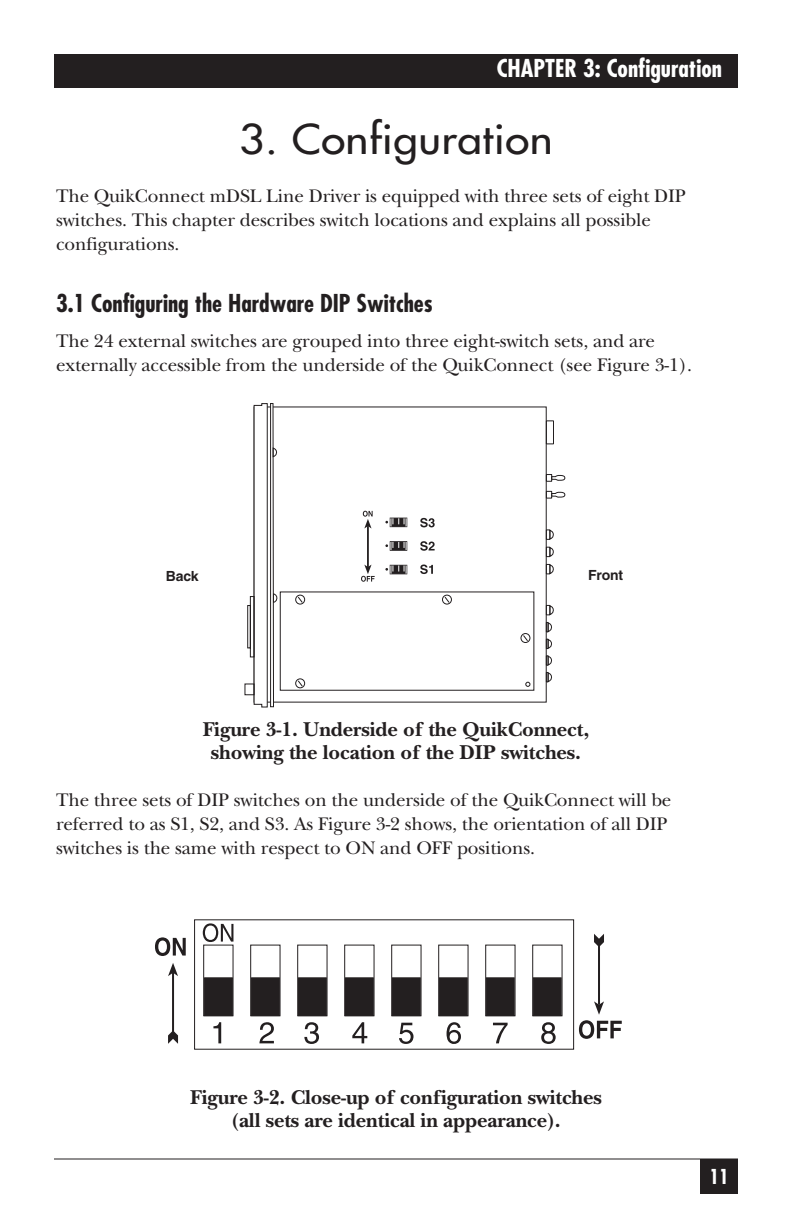
<style>
.page{position:relative;width:792px;height:1224px;background:#fff}
.page>*{position:absolute;margin:0;border:0;box-sizing:border-box;transform-origin:0 0}
.t1{font:40px "Futura";letter-spacing:.01em;color:#231f20;scale:1.1 1}
.t2{font:700 condensed 24px "Futura";color:#231f20}
.t3{font:700 condensed 24px "Futura";color:#fff}
.t4{font:700 20.8px/23px "New Baskerville";letter-spacing:-.005em;color:#231f20;text-align:center}
.t5{font:700 condensed 20px "Futura";color:#fff}
.t6{font:19px/24px "New Baskerville";letter-spacing:-.005em;color:#231f20}
.t7{font:700 14px "Helvetica";letter-spacing:-.01em;color:#231f20}
</style>
<div class="page">
<div style="left:54px;top:54px;width:684px;height:34px;background:#231f20"></div>
<div style="left:700px;top:1159px;width:38px;height:35px;background:#231f20"></div>
<hr style="left:54px;top:1158px;width:684px;height:2px;background:#231f20">
<svg style="left:194px;top:919px;width:381px;height:131px"></svg>
<svg style="left:203px;top:923px;width:30px;height:19px"></svg>
<svg style="left:541px;top:1022px;width:15px;height:22px"></svg>
<svg style="left:352px;top:1022px;width:15px;height:21px"></svg>
<svg style="left:447px;top:1022px;width:14px;height:22px"></svg>
<svg style="left:155px;top:937px;width:31px;height:19px"></svg>
<hr style="left:172px;top:973px;width:2px;height:59px;background:#231f20">
<svg style="left:168px;top:1030px;width:10px;height:14px"></svg>
<svg style="left:168px;top:963px;width:10px;height:13px"></svg>
<hr style="left:598px;top:945px;width:2px;height:60px;background:#231f20">
<svg style="left:594px;top:934px;width:10px;height:12px"></svg>
<svg style="left:579px;top:1001px;width:43px;height:38px"></svg>
<div style="left:204px;top:977px;width:29px;height:39px;background:#231f20;border:1px solid #231f20"></div>
<div style="left:251px;top:977px;width:29px;height:39px;background:#231f20;border:1px solid #231f20"></div>
<div style="left:298px;top:977px;width:29px;height:39px;background:#231f20;border:1px solid #231f20"></div>
<div style="left:345px;top:977px;width:29px;height:39px;background:#231f20;border:1px solid #231f20"></div>
<div style="left:392px;top:977px;width:29px;height:39px;background:#231f20;border:1px solid #231f20"></div>
<div style="left:439px;top:977px;width:29px;height:39px;background:#231f20;border:1px solid #231f20"></div>
<div style="left:486px;top:977px;width:29px;height:39px;background:#231f20;border:1px solid #231f20"></div>
<div style="left:533px;top:977px;width:29px;height:39px;background:#231f20;border:1px solid #231f20"></div>
<svg style="left:259px;top:1022px;width:15px;height:21px"></svg>
<svg style="left:304px;top:1022px;width:15px;height:22px"></svg>
<svg style="left:399px;top:1023px;width:15px;height:21px"></svg>
<svg style="left:493px;top:1023px;width:15px;height:20px"></svg>
<svg style="left:213px;top:1022px;width:8px;height:21px"></svg>
<svg style="left:244px;top:403px;width:322px;height:305px"></svg>
<p class="t3" style="left:497px;top:58px;width:227px">CHAPTER 3: Configuration</p>
<h1 class="t1" style="left:239px;top:119px;width:287px">3. Configuration</h1>
<p class="t6" style="left:56px;top:186px;width:632px">The QuikConnect mDSL Line Driver is equipped with three sets of eight DIP switches. This chapter describes switch locations and explains all possible configurations.</p>
<p class="t2" style="left:56px;top:292px;width:378px">3.1 Configuring the Hardware DIP Switches</p>
<p class="t6" style="left:56px;top:331px;width:638px">The 24 external switches are grouped into three eight-switch sets, and are externally accessible from the underside of the QuikConnect (see Figure 3-1).</p>
<p class="t7" style="left:166px;top:571px;width:34px">Back</p>
<p class="t7" style="left:588px;top:570px;width:37px">Front</p>
<p class="t4" style="left:203px;top:721px;width:388px">Figure 3-1. Underside of the QuikConnect, showing the location of the DIP switches.</p>
<p class="t6" style="left:56px;top:790px;width:617px">The three sets of DIP switches on the underside of the QuikConnect will be referred to as S1, S2, and S3. As Figure 3-2 shows, the orientation of all DIP switches is the same with respect to ON and OFF positions.</p>
<p class="t4" style="left:190px;top:1089px;width:413px">Figure 3-2. Close-up of configuration switches (all sets are identical in appearance).</p>
<p class="t5" style="left:709px;top:1168px;width:21px">11</p>
</div>
